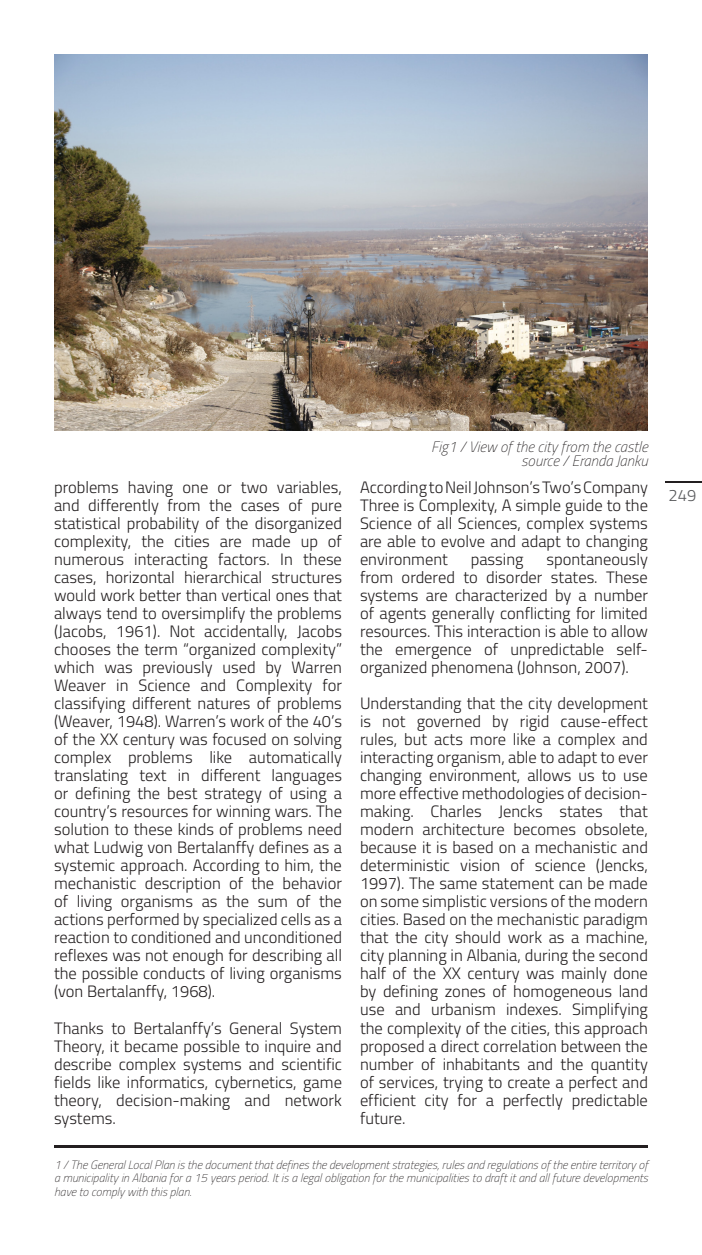
<style>
.page{position:relative;width:702px;height:1255px;background:#fff}
.page>*{position:absolute;margin:0;border:0;box-sizing:border-box;transform-origin:0 0}
.t1{font:300 16.5px/18px "Titillium";color:#231f20;text-align:justify}
.t2{font:300 16.5px "Titillium";color:#57585a}
.t3{font:italic 100 15px "Titillium";color:#231f20}
.t4{font:italic 100 12px/13.5px "Titillium";color:#231f20;text-align:justify}
</style>
<div class="page">
<hr style="left:665px;top:481px;width:37px;height:1px;background:#231f20">
<img style="left:54px;top:54px;width:594px;height:376px">
<hr style="left:54px;top:1144px;width:594px;height:3px;background:#231f20">
<p class="t3" style="left:431px;top:436px;width:218px">Fig1 / View of the city from the castle</p>
<p class="t3" style="left:521px;top:450px;width:128px">source / Eranda Janku</p>
<p class="t1" style="left:54px;top:477px;width:289px">problems having one or two variables, and differently from the cases of pure statistical probability of the disorganized complexity, the cities are made up of numerous interacting factors. In these cases, horizontal hierarchical structures would work better than vertical ones that always tend to oversimplify the problems (Jacobs, 1961). Not accidentally, Jacobs chooses the term “organized complexity” which was previously used by Warren Weaver in Science and Complexity for classifying different natures of problems (Weaver, 1948). Warren’s work of the 40’s of the XX century was focused on solving complex problems like automatically translating text in different languages or defining the best strategy of using a country’s resources for winning wars. The solution to these kinds of problems need what Ludwig von Bertalanffy defines as a systemic approach. According to him, the mechanistic description of the behavior of living organisms as the sum of the actions performed by specialized cells as a reaction to conditioned and unconditioned reflexes was not enough for describing all the possible conducts of living organisms (von Bertalanffy, 1968).</p>
<p class="t1" style="left:54px;top:1017px;width:289px">Thanks to Bertalanffy’s General System Theory, it became possible to inquire and describe complex systems and scientific fields like informatics, cybernetics, game theory, decision-making and network systems.</p>
<p class="t1" style="left:360px;top:477px;width:289px">According to Neil Johnson’s Two’s Company Three is Complexity, A simple guide to the Science of all Sciences, complex systems are able to evolve and adapt to changing environment</p>
<p class="t1" style="left:360px;top:549px;width:289px;text-indent:186px">spontaneously from ordered to disorder states. These systems are characterized by a number of agents generally conflicting for limited resources. This interaction is able to allow the emergence of unpredictable self&shy;organized phenomena (Johnson, 2007).</p>
<p class="t1" style="left:360px;top:693px;width:289px">Understanding that the city development is not governed by rigid cause-effect rules, but acts more like a complex and interacting organism, able to adapt to ever changing environment, allows us to use more effective methodologies of decision&shy;making. Charles Jencks states that modern architecture becomes obsolete, because it is based on a mechanistic and deterministic vision of science (Jencks, 1997). The same statement can be made on some simplistic versions of the modern cities. Based on the mechanistic paradigm that the city should work as a machine, city planning in Albania, during the second half of the XX century was mainly done by defining zones of homogeneous land use and urbanism indexes. Simplifying the complexity of the cities, this approach proposed a direct correlation between the number of inhabitants and the quantity of services, trying to create a perfect and efficient city for a perfectly predictable future.</p>
<p class="t4" style="left:54px;top:1157px;width:595px">1 / The General Local Plan is the document that defines the development strategies, rules and regulations of the entire territory of a municipality in Albania for a 15 years period. It is a legal obligation for the municipalities to draft it and all future developments have to comply with this plan.</p>
<p class="t1" style="left:470px;top:549px;width:54px">passing</p>
<p class="t2" style="left:668px;top:483px;width:29px">249</p>
</div>
